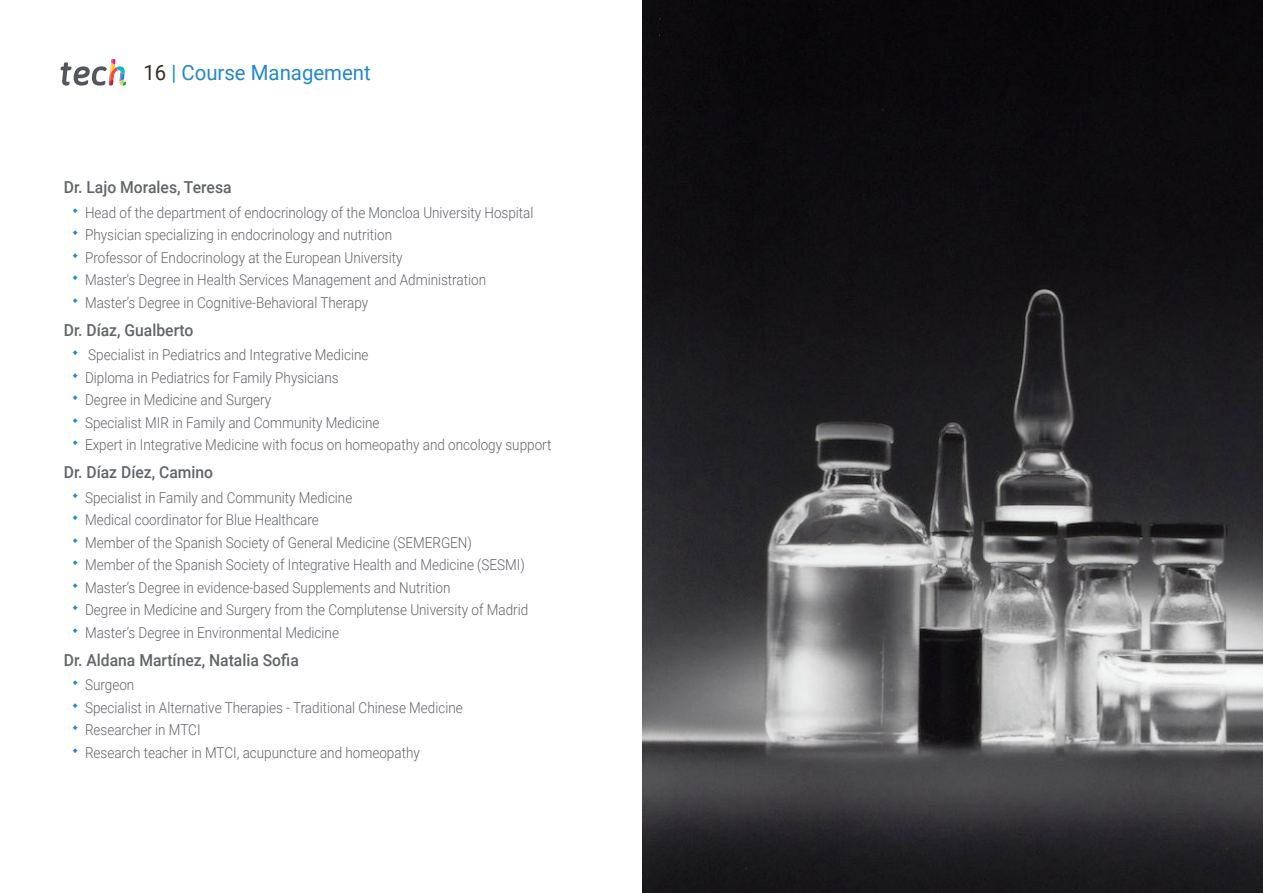
<style>
.page{position:relative;width:1263px;height:893px;background:#fff}
.page>*{position:absolute;margin:0;border:0;box-sizing:border-box;transform-origin:0 0}
.t1{font:21px "Roboto";color:#2488c9}
.t2{font:500 16.5px "Roboto";color:#61646a;scale:.95 1}
.t3{font:300 15px/22.5px "Roboto";color:#61646a;scale:.9 1}
.s1{color:#312e20}
</style>
<div class="page">
<svg style="left:61px;top:59px;width:65px;height:27px"></svg>
<img style="left:642px;top:0;width:621px;height:893px">
<h1 class="t1" style="left:144px;top:57px;width:229px"><span class="s1">16</span> | Course Management</h1>
<p class="t2" style="left:64px;top:176px;width:178px">Dr. Lajo Morales, Teresa</p>
<p class="t3" style="left:85px;top:201px;width:500px">Head of the department of endocrinology of the Moncloa University Hospital Physician specializing in endocrinology and nutrition<br>Professor of Endocrinology at the European University<br>Master's Degree in Health Services Management and Administration Master’s Degree in Cognitive-Behavioral Therapy</p>
<p class="t2" style="left:64px;top:318px;width:138px">Dr. Díaz, Gualberto</p>
<p class="t3" style="left:85px;top:343px;width:520px">Specialist in Pediatrics and Integrative Medicine<br>Diploma in Pediatrics for Family Physicians<br>Degree in Medicine and Surgery<br>Specialist MIR in Family and Community Medicine<br>Expert in Integrative Medicine with focus on homeopathy and oncology support</p>
<p class="t2" style="left:64px;top:461px;width:159px">Dr. Díaz Díez, Camino</p>
<p class="t3" style="left:85px;top:486px;width:494px">Specialist in Family and Community Medicine<br>Medical coordinator for Blue Healthcare<br>Member of the Spanish Society of General Medicine (SEMERGEN)<br>Member of the Spanish Society of Integrative Health and Medicine (SESMI)<br>Master’s Degree in evidence-based Supplements and Nutrition<br>Degree in Medicine and Surgery from the Complutense University of Madrid Master’s Degree in Environmental Medicine</p>
<p class="t2" style="left:64px;top:648px;width:249px">Dr. Aldana Martínez, Natalia Sofia</p>
<p class="t3" style="left:85px;top:673px;width:421px">Surgeon<br>Specialist in Alternative Therapies - Traditional Chinese Medicine Researcher in MTCI<br>Research teacher in MTCI, acupuncture and homeopathy</p>
</div>
